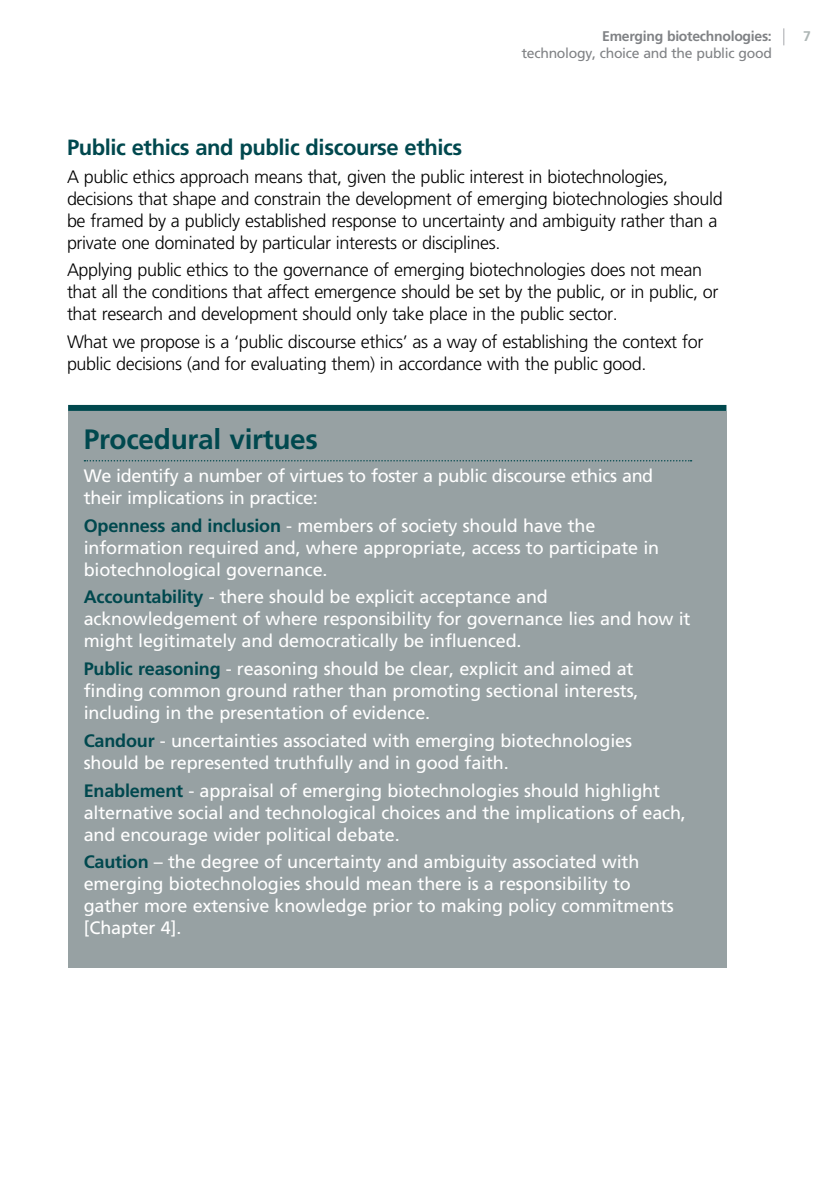
<style>
.page{position:relative;width:840px;height:1191px;background:#fff}
.page>*{position:absolute;margin:0;border:0;box-sizing:border-box;transform-origin:0 0}
.t1{font:700 28px "Frutiger";letter-spacing:-.01em;color:#00484e}
.t2{font:700 22px "Frutiger";letter-spacing:-.02em;color:#00484e}
.t3{font:18px/22px "Frutiger";letter-spacing:-.01em;color:#fff}
.t4{font:300 18px/22px "Frutiger";letter-spacing:-.02em;color:#000}
.t5{font:14px "Frutiger";letter-spacing:-.02em;color:#808285}
.t6{font:700 14px "Frutiger";letter-spacing:-.02em;color:#808285}
.t7{font:700 14px "Frutiger";color:#aeb6b5}
.s1{font-weight:700;color:#00484e}
</style>
<div class="page">
<div style="left:68px;top:411px;width:658px;height:556px;background:#97a1a3"></div>
<div style="left:68px;top:405px;width:658px;height:6px;background:#00484e"></div>
<svg style="left:84px;top:460px;width:607px;height:1px"></svg>
<p class="t6" style="left:602px;top:28px;width:171px">Emerging biotechnologies:</p>
<p class="t5" style="left:521px;top:45px;width:251px">technology, choice and the public good</p>
<p class="t2" style="left:67px;top:134px;width:396px">Public ethics and public discourse ethics</p>
<p class="t4" style="left:67px;top:165px;width:656px">A public ethics approach means that, given the public interest in biotechnologies, decisions that shape and constrain the development of emerging biotechnologies should be framed by a publicly established response to uncertainty and ambiguity rather than a private one dominated by particular interests or disciplines.</p>
<p class="t4" style="left:67px;top:259px;width:652px">Applying public ethics to the governance of emerging biotechnologies does not mean that all the conditions that affect emergence should be set by the public, or in public, or that research and development should only take place in the public sector.</p>
<p class="t4" style="left:67px;top:331px;width:637px">What we propose is a ‘public discourse ethics’ as a way of establishing the context for public decisions (and for evaluating them) in accordance with the public good.</p>
<h1 class="t1" style="left:84px;top:422px;width:236px">Procedural virtues</h1>
<p class="t3" style="left:84px;top:464px;width:570px">We identify a number of virtues to foster a public discourse ethics and their implications in practice:</p>
<p class="t3" style="left:84px;top:514px;width:576px"><span class="s1">Openness and inclusion</span> - members of society should have the information required and, where appropriate, access to participate in biotechnological governance.</p>
<p class="t3" style="left:84px;top:586px;width:608px"><span class="s1">Accountability</span> - there should be explicit acceptance and acknowledgement of where responsibility for governance lies and how it might legitimately and democratically be influenced.</p>
<p class="t3" style="left:84px;top:657px;width:556px"><span class="s1">Public reasoning</span> - reasoning should be clear, explicit and aimed at finding common ground rather than promoting sectional interests, including in the presentation of evidence.</p>
<p class="t3" style="left:84px;top:729px;width:549px"><span class="s1">Candour</span> - uncertainties associated with emerging biotechnologies should be represented truthfully and in good faith.</p>
<p class="t3" style="left:84px;top:779px;width:603px"><span class="s1">Enablement</span> - appraisal of emerging biotechnologies should highlight alternative social and technological choices and the implications of each, and encourage wider political debate.</p>
<p class="t3" style="left:84px;top:850px;width:591px"><span class="s1">Caution</span> – the degree of uncertainty and ambiguity associated with emerging biotechnologies should mean there is a responsibility to gather more extensive knowledge prior to making policy commitments [Chapter 4].</p>
<p class="t7" style="left:802px;top:28px;width:9px">7</p>
</div>
